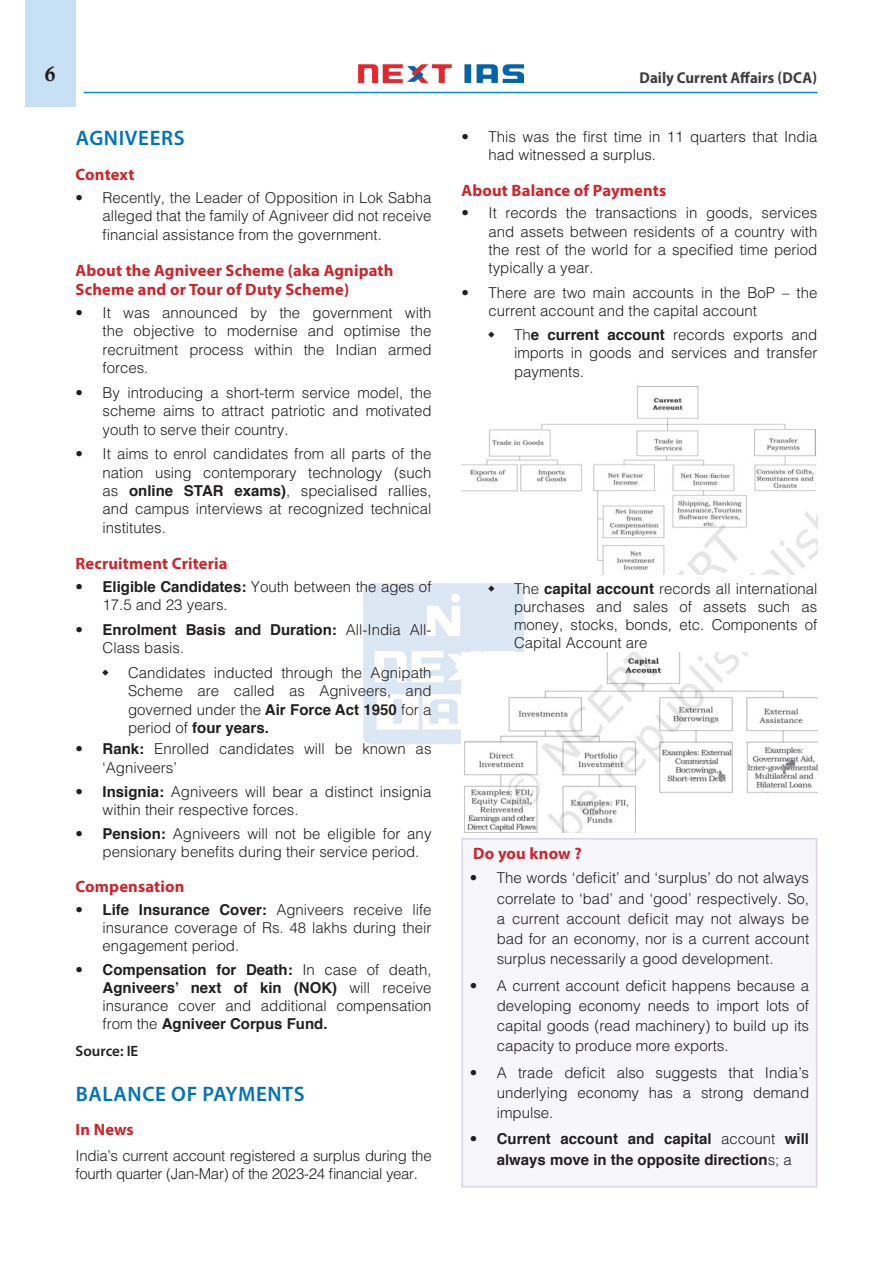
<style>
.page{position:relative;width:893px;height:1263px;background:#fff}
.page>*{position:absolute;margin:0;border:0;box-sizing:border-box;transform-origin:0 0}
.H-1{font:600 21px "Myriad Pro";letter-spacing:.03em;color:#0072bc}
.t1{font:21px "Calis MT Bol";color:#231f20}
.H-2{font:700 16.5px/19.5px "Myriad Pro";letter-spacing:.01em;color:#d1232a}
.t2{font:700 15.75px "Myriad Pro";color:#3e3e3f;scale:.95 1}
.body{font:300 15px/18.5px "Helvetica";color:#231f20;text-align:justify}
.t3{font:700 15px/18.5px "Helvetica";color:#231f20}
.body-2{font:300 15px/18px "Helvetica";letter-spacing:-.02em;color:#231f20}
.body-3{font:600 15px "Myriad Pro";color:#231f20}
.s1{font-weight:700}
.s2{font-weight:300}
</style>
<div class="page">
<div style="left:25px;top:0;width:51px;height:107px;background:#c7e0f3"></div>
<img style="left:359px;top:64px;width:165px;height:19px">
<hr style="left:84px;top:92px;width:733px;height:1px;background:#008fd5">
<img style="left:363px;top:583px;width:161px;height:161px">
<img style="left:461px;top:386px;width:357px;height:188px">
<img style="left:461px;top:652px;width:356px;height:180px">
<div style="left:462px;top:839px;width:355px;height:347px;background:#f7f6fb"></div>
<hr style="left:461px;top:838px;width:356px;height:1px;background:#d9d2e9">
<hr style="left:461px;top:839px;width:2px;height:347px;background:#d9d2e9">
<hr style="left:816px;top:839px;width:1px;height:347px;background:#d9d2e9">
<hr style="left:461px;top:1186px;width:356px;height:1px;background:#d9d2e9">
<svg style="left:488px;top:585px;width:6px;height:7px"></svg>
<h1 class="t1" style="left:45px;top:62px;width:12px">6</h1>
<p class="t2" style="left:640px;top:67px;width:188px">Daily Current Affairs (DCA)</p>
<p class="H-1" style="left:76px;top:125px;width:110px">AGNIVEERS</p>
<p class="H-2" style="left:76px;top:164px;width:60px">Context</p>
<p class="body" style="left:103px;top:188px;width:330px;text-indent:-27px">• Recently, the Leader of Opposition in Lok Sabha alleged that the family of Agniveer did not receive financial assistance from the government.</p>
<p class="H-2" style="left:76px;top:260px;width:319px">About the Agniveer Scheme (aka Agnipath<br>Scheme and or Tour of Duty Scheme)</p>
<p class="body" style="left:103px;top:303px;width:330px;text-indent:-27px">• It was announced by the government with the objective to modernise and optimise the recruitment process within the Indian armed forces.</p>
<p class="body" style="left:103px;top:383px;width:330px;text-indent:-27px">• By introducing a short-term service model, the scheme aims to attract patriotic and motivated youth to serve their country.</p>
<p class="body" style="left:103px;top:444px;width:330px;text-indent:-27px">• It aims to enrol candidates from all parts of the nation using contemporary technology (such as <span class="s1">online STAR exams)</span>, specialised rallies, and campus interviews at recognized technical institutes.</p>
<p class="H-2" style="left:76px;top:553px;width:154px">Recruitment Criteria</p>
<p class="body" style="left:103px;top:577px;width:330px;text-indent:-27px">• <span class="s1">Eligible Candidates:</span> Youth between the ages of<br>17.5 and 23 years.</p>
<p class="t3" style="left:103px;top:620px;width:330px;text-indent:-27px"><span class="s2">•</span> Enrolment Basis and Duration: <span class="s2">All-India All-<br>Class basis.</span></p>
<p class="body" style="left:128px;top:663px;width:305px">Candidates inducted through the Agnipath Scheme are called as Agniveers, and governed under the <span class="s1">Air Force Act 1950</span> for a period of <span class="s1">four years.</span></p>
<p class="body" style="left:103px;top:739px;width:330px;text-indent:-27px">• <span class="s1">Rank:</span> Enrolled candidates will be known as ‘Agniveers’</p>
<p class="body" style="left:103px;top:782px;width:330px;line-height:18px;text-indent:-27px">• <span class="s1">Insignia:</span> Agniveers will bear a distinct insignia within their respective forces.</p>
<p class="body" style="left:103px;top:824px;width:330px;line-height:18px;text-indent:-27px">• <span class="s1">Pension:</span> Agniveers will not be eligible for any pensionary benefits during their service period.</p>
<p class="H-2" style="left:76px;top:876px;width:110px">Compensation</p>
<p class="body" style="left:103px;top:900px;width:330px;line-height:18px;text-indent:-27px">• <span class="s1">Life Insurance Cover:</span> Agniveers receive life insurance coverage of Rs. 48 lakhs during their engagement period.</p>
<p class="body" style="left:103px;top:960px;width:330px;line-height:18px;text-indent:-27px">• <span class="s1">Compensation for Death:</span> In case of death, <span class="s1">Agniveers’ next of kin (NOK)</span> will receive insurance cover and additional compensation from the <span class="s1">Agniveer Corpus Fund.</span></p>
<p class="body-3" style="left:76px;top:1041px;width:64px">Source: IE</p>
<p class="H-1" style="left:76px;top:1081px;width:230px">BALANCE OF PAYMENTS</p>
<p class="H-2" style="left:76px;top:1119px;width:60px">In News</p>
<p class="body-2" style="left:76px;top:1146px;width:358px">India’s current account registered a surplus during the fourth quarter (Jan-Mar) of the 2023-24 financial year.</p>
<p class="body" style="left:488px;top:127px;width:330px;text-indent:-27px">• This was the first time in 11 quarters that India had witnessed a surplus.</p>
<p class="H-2" style="left:461px;top:180px;width:206px">About Balance of Payments</p>
<p class="body" style="left:488px;top:203px;width:330px;text-indent:-27px">• It records the transactions in goods, services and assets between residents of a country with the rest of the world for a specified time period typically a year.</p>
<p class="body" style="left:488px;top:283px;width:330px;text-indent:-27px">• There are two main accounts in the BoP – the current account and the capital account</p>
<p class="body" style="left:514px;top:325px;width:305px">Th<span class="s1">e current account</span> records exports and imports in goods and services and transfer payments.</p>
<p class="body" style="left:514px;top:579px;width:305px;line-height:18px">The <span class="s1">capital account</span> records all international purchases and sales of assets such as money, stocks, bonds, etc. Components of Capital Account are</p>
<p class="H-2" style="left:473px;top:843px;width:110px">Do you know ?</p>
<p class="body" style="left:497px;top:867px;width:314px;line-height:20.2px;text-indent:-27px">• The words ‘deficit’ and ‘surplus’ do not always correlate to ‘bad’ and ‘good’ respectively. So, a current account deficit may not always be bad for an economy, nor is a current account surplus necessarily a good development.</p>
<p class="body" style="left:497px;top:975px;width:314px;line-height:20.2px;text-indent:-27px">• A current account deficit happens because a developing economy needs to import lots of capital goods (read machinery) to build up its capacity to produce more exports.</p>
<p class="body" style="left:497px;top:1062px;width:314px;line-height:20.2px;text-indent:-27px">• A trade deficit also suggests that India’s underlying economy has a strong demand impulse.</p>
<p class="t3" style="left:497px;top:1129px;width:314px;line-height:20.2px;text-indent:-27px"><span class="s2">•</span> Current account and capital <span class="s2">account</span> will always move in the opposite direction<span class="s2">s; a</span></p>
</div>
